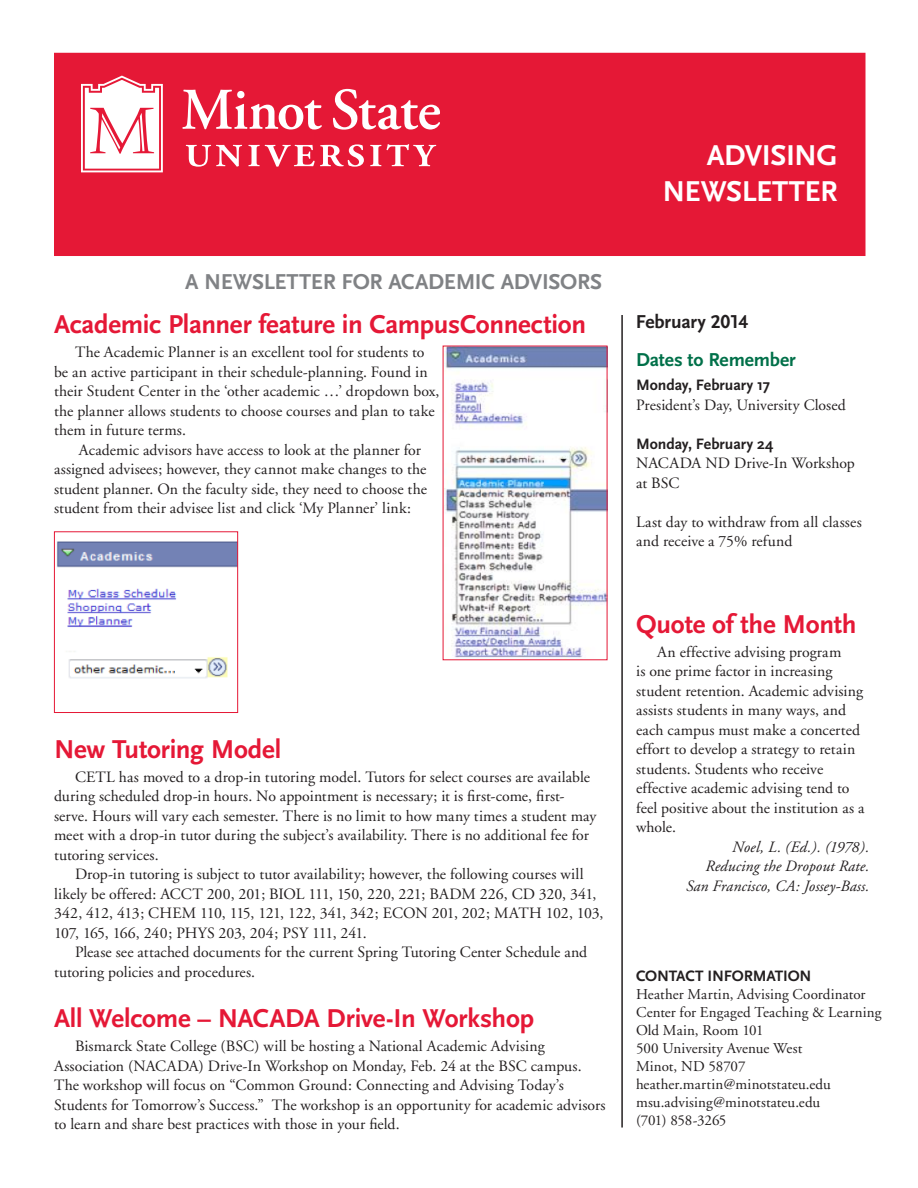
<style>
.page{position:relative;width:918px;height:1188px;background:#fff}
.page>*{position:absolute;margin:0;border:0;box-sizing:border-box;transform-origin:0 0}
.t1{font:700 30px "Scala Sans LF";letter-spacing:-.015em;color:#fff}
.Heading_18{font:700 27px "Scala Sans LF";letter-spacing:-.01em;color:#e51836}
.t2{font:700 22.5px "Scala Sans LF";letter-spacing:-.01em;color:#808285}
.subhead{font:700 19.5px "Scala Sans LF";letter-spacing:-.005em;color:#007049}
.subhead-2{font:700 19.5px "Scala Sans LF";letter-spacing:-.01em;color:#231f20}
.Body_Text{font:15.75px/19.5px "Adobe Garamond";letter-spacing:.005em;color:#231f20}
.name{font:italic 15.75px/19.5px "Adobe Garamond";letter-spacing:.005em;color:#231f20;text-align:right}
.Body_Text-2{font:700 15.75px "Scala Sans";letter-spacing:-.005em;color:#231f20}
.subhead_black_caps{font:700 15.75px "Scala Sans LF";letter-spacing:-.015em;color:#231f20}
.Body_Text-3{font:15px "Adobe Garamond";letter-spacing:.01em;color:#231f20}
.Body_Text-4{font:15px "Adobe Garamond";letter-spacing:-.025em;color:#231f20}
</style>
<div class="page">
<hr style="left:621px;top:315px;width:2px;height:813px;background:#231f20">
<div style="left:54px;top:53px;width:812px;height:203px;background:#e51836"></div>
<svg style="left:182px;top:89px;width:258px;height:78px"></svg>
<svg style="left:81px;top:76px;width:82px;height:96px"></svg>
<img style="left:445px;top:348px;width:160px;height:310px">
<img style="left:57px;top:541px;width:179px;height:138px">
<div style="left:54px;top:531px;width:184px;height:182px;border:1px solid #e51836"></div>
<p class="t1" style="left:707px;top:139px;width:132px">ADVISING</p>
<p class="t1" style="left:663px;top:175px;width:177px">NEWSLETTER</p>
<p class="t2" style="left:185px;top:270px;width:419px">A NEWSLETTER FOR ACADEMIC ADVISORS</p>
<p class="Heading_18" style="left:54px;top:310px;width:534px">Academic Planner feature in CampusConnection</p>
<p class="subhead-2" style="left:636px;top:312px;width:114px">February 2014</p>
<p class="Body_Text" style="left:54px;top:343px;width:387px;text-indent:21px">The Academic Planner is an excellent tool for students to be an active participant in their schedule-planning. Found in their Student Center in the ‘other academic …’ dropdown box, the planner allows students to choose courses and plan to take them in future terms.</p>
<p class="Body_Text" style="left:54px;top:440px;width:375px;text-indent:25px">Academic advisors have access to look at the planner for assigned advisees; however, they cannot make changes to the student planner. On the faculty side, they need to choose the student from their advisee list and click ‘My Planner’ link:</p>
<p class="subhead" style="left:636px;top:350px;width:161px">Dates to Remember</p>
<p class="Body_Text-2" style="left:636px;top:377px;width:136px">Monday, February 17</p>
<p class="Body_Text" style="left:636px;top:396px;width:211px">President’s Day, University Closed</p>
<p class="Body_Text-2" style="left:636px;top:435px;width:139px">Monday, February 24</p>
<p class="Body_Text" style="left:636px;top:454px;width:220px">NACADA ND Drive-In Workshop at BSC</p>
<p class="Body_Text" style="left:636px;top:513px;width:227px">Last day to withdraw from all classes and receive a 75% refund</p>
<p class="Heading_18" style="left:54px;top:735px;width:229px">New Tutoring Model</p>
<p class="Body_Text" style="left:54px;top:767px;width:544px;text-indent:21px">CETL has moved to a drop-in tutoring model. Tutors for select courses are available during scheduled drop-in hours. No appointment is necessary; it is first-come, first&shy;serve. Hours will vary each semester. There is no limit to how many times a student may meet with a drop-in tutor during the subject’s availability. There is no additional fee for tutoring services.</p>
<p class="Body_Text" style="left:54px;top:865px;width:551px;text-indent:21px">Drop-in tutoring is subject to tutor availability; however, the following courses will likely be offered: ACCT 200, 201; BIOL 111, 150, 220, 221; BADM 226, CD 320, 341, 342, 412, 413; CHEM 110, 115, 121, 122, 341, 342; ECON 201, 202; MATH 102, 103, 107, 165, 166, 240; PHYS 203, 204; PSY 111, 241.</p>
<p class="Body_Text" style="left:54px;top:943px;width:535px;text-indent:21px">Please see attached documents for the current Spring Tutoring Center Schedule and tutoring policies and procedures.</p>
<p class="Heading_18" style="left:54px;top:1004px;width:482px">All Welcome – NACADA Drive-In Workshop</p>
<p class="Body_Text" style="left:54px;top:1037px;width:553px;text-indent:21px">Bismarck State College (BSC) will be hosting a National Academic Advising Association (NACADA) Drive-In Workshop on Monday, Feb. 24 at the BSC campus.<br>The workshop will focus on “Common Ground: Connecting and Advising Today’s Students for Tomorrow’s Success.” The workshop is an opportunity for academic advisors to learn and share best practices with those in your field.</p>
<p class="Heading_18" style="left:636px;top:609px;width:222px">Quote of the Month</p>
<p class="Body_Text" style="left:636px;top:642px;width:230px;text-indent:21px">An effective advising program<br>is one prime factor in increasing student retention. Academic advising assists students in many ways, and each campus must make a concerted effort to develop a strategy to retain students. Students who receive effective academic advising tend to feel positive about the institution as a whole.</p>
<p class="name" style="left:686px;top:838px;width:185px">Noel, L. (Ed.). (1978).<br>Reducing the Dropout Rate.<br>San Francisco, CA: Jossey-Bass.</p>
<p class="subhead_black_caps" style="left:636px;top:968px;width:177px">CONTACT INFORMATION</p>
<p class="Body_Text-3" style="left:636px;top:987px;width:231px">Heather Martin, Advising Coordinator</p>
<p class="Body_Text-3" style="left:636px;top:1005px;width:247px">Center for Engaged Teaching &amp; Learning</p>
<p class="Body_Text-3" style="left:636px;top:1023px;width:129px">Old Main, Room 101</p>
<p class="Body_Text-3" style="left:636px;top:1041px;width:168px">500 University Avenue West</p>
<p class="Body_Text-3" style="left:636px;top:1059px;width:111px">Minot, ND 58707</p>
<p class="Body_Text-3" style="left:636px;top:1077px;width:196px">heather.martin@minotstateu.edu</p>
<p class="Body_Text-3" style="left:636px;top:1095px;width:186px">msu.advising@minotstateu.edu</p>
<p class="Body_Text-4" style="left:636px;top:1113px;width:92px">(701) 858-3265</p>
</div>
